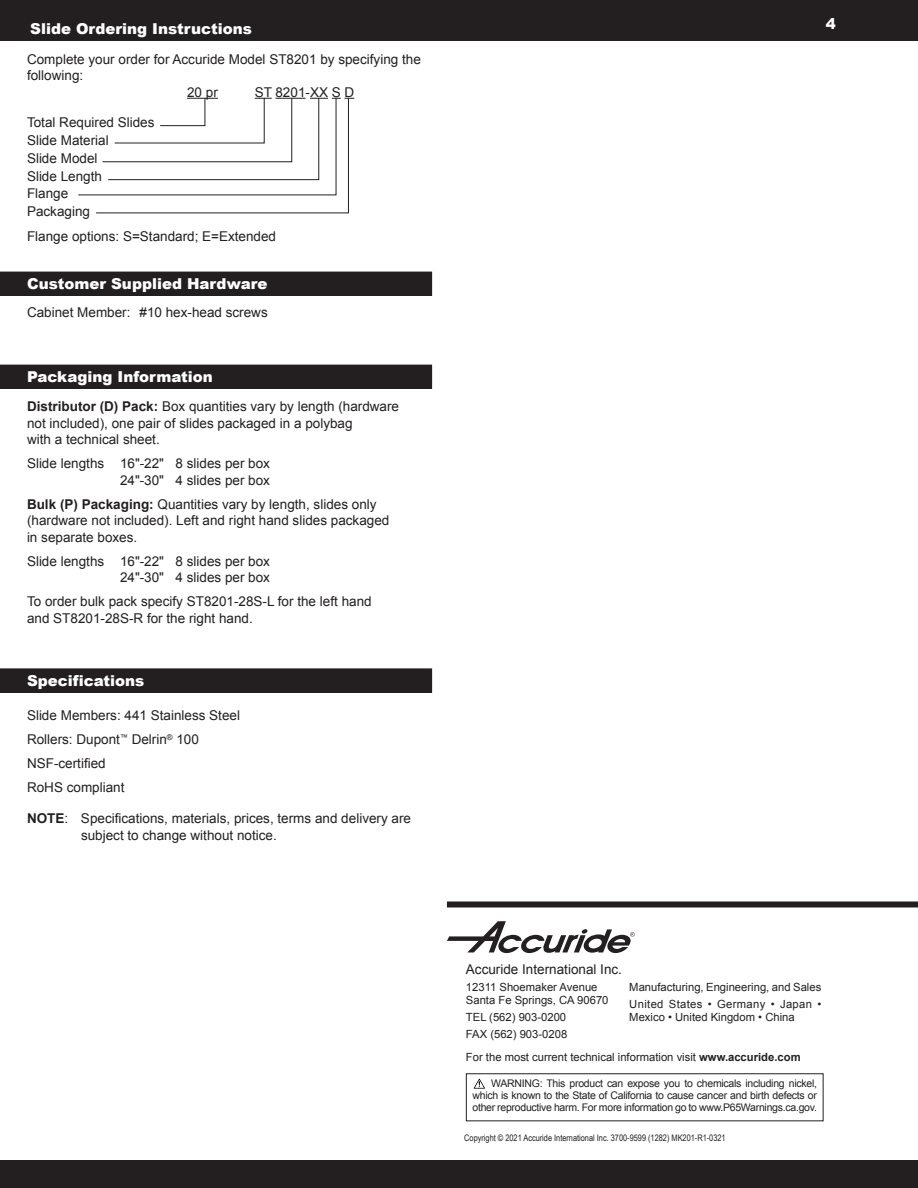
<style>
.page{position:relative;width:918px;height:1188px;background:#fff}
.page>*{position:absolute;margin:0;border:0;box-sizing:border-box;transform-origin:0 0}
.Headers{font:900 15px "Arial";color:#fff}
.Install_Instructions{font:13.5px/16.5px "Arial";color:#231f20}
.note{font:13.5px/16.5px "Arial";color:#231f20}
.Body_text_left_side{font:13.5px "Arial";color:#231f20}
.Address_Text{font:11.25px/13.5px "Arial";color:#231f20}
.Copyright{font:11.25px "Arial";color:#231f20}
.Paragraph_Style_1{font:10.5px/12px "Arial";letter-spacing:-.025em;color:#231f20;text-align:justify}
.Copyright-2{font:9px "Arial Narrow";color:#231f20}
.s1{font-weight:700}
</style>
<div class="page">
<div style="left:0;top:1160px;width:918px;height:28px;background:#231f20"></div>
<div style="left:0;top:0;width:918px;height:41px;background:#231f20"></div>
<div style="left:0;top:272px;width:432px;height:24px;background:#231f20"></div>
<div style="left:0;top:365px;width:432px;height:24px;background:#231f20"></div>
<div style="left:0;top:669px;width:432px;height:24px;background:#231f20"></div>
<div style="left:447px;top:901px;width:471px;height:6px;background:#231f20"></div>
<svg style="left:474px;top:1079px;width:11px;height:10px"></svg>
<div style="left:466px;top:1073px;width:358px;height:48px;border:1px solid #241f21"></div>
<svg style="left:447px;top:921px;width:188px;height:32px"></svg>
<svg style="left:78px;top:97px;width:276px;height:117px"></svg>
<p class="Headers" style="left:30px;top:18px;width:223px">Slide Ordering Instructions</p>
<p class="Install_Instructions" style="left:27px;top:51px;width:395px">Complete your order for Accuride Model ST8201 by specifying the following:</p>
<p class="Install_Instructions" style="left:187px;top:84px;width:32px">20 pr</p>
<p class="Install_Instructions" style="left:255px;top:84px;width:101px">ST 8201-XX S D</p>
<p class="Install_Instructions" style="left:27px;top:114px;width:129px">Total Required Slides</p>
<p class="Install_Instructions" style="left:27px;top:132px;width:83px">Slide Material</p>
<p class="Install_Instructions" style="left:27px;top:150px;width:72px">Slide Model</p>
<p class="Install_Instructions" style="left:27px;top:168px;width:77px">Slide Length<br>Flange</p>
<p class="Install_Instructions" style="left:27px;top:203px;width:65px">Packaging</p>
<p class="Install_Instructions" style="left:27px;top:228px;width:251px">Flange options: S=Standard; E=Extended</p>
<p class="Headers" style="left:27px;top:272px;width:242px">Customer Supplied Hardware</p>
<p class="Body_text_left_side" style="left:27px;top:303px;width:242px">Cabinet Member: #10 hex-head screws</p>
<p class="Headers" style="left:27px;top:365px;width:187px">Packaging Information</p>
<p class="Install_Instructions" style="left:27px;top:398px;width:374px"><span class="s1">Distributor (D) Pack:</span> Box quantities vary by length (hardware not included), one pair of slides packaged in a polybag<br>with a technical sheet.</p>
<p class="Install_Instructions" style="left:27px;top:455px;width:245px;text-align:right">Slide lengths 16"-22" 8 slides per box<br>24"-30" 4 slides per box</p>
<p class="Install_Instructions" style="left:27px;top:496px;width:364px"><span class="s1">Bulk (P) Packaging:</span> Quantities vary by length, slides only (hardware not included). Left and right hand slides packaged in separate boxes.</p>
<p class="Install_Instructions" style="left:27px;top:553px;width:245px;text-align:right">Slide lengths 16"-22" 8 slides per box<br>24"-30" 4 slides per box</p>
<p class="Install_Instructions" style="left:27px;top:593px;width:346px">To order bulk pack specify ST8201-28S-L for the left hand and ST8201-28S-R for the right hand.</p>
<p class="Headers" style="left:27px;top:669px;width:119px">Specifications</p>
<p class="Install_Instructions" style="left:27px;top:708px;width:215px">Slide Members: 441 Stainless Steel</p>
<p class="Install_Instructions" style="left:27px;top:732px;width:173px">Rollers: Dupont<sup>™</sup> Delrin<sup>®</sup> 100</p>
<p class="Install_Instructions" style="left:27px;top:756px;width:80px">NSF-certified</p>
<p class="Install_Instructions" style="left:27px;top:780px;width:99px">RoHS compliant</p>
<p class="note" style="left:81px;top:810px;width:332px;text-indent:-54px"><span class="s1">NOTE</span>: Specifications, materials, prices, terms and delivery are subject to change without notice.</p>
<p class="Headers" style="left:826px;top:13px;width:12px">4</p>
<p class="Install_Instructions" style="left:466px;top:961px;width:158px">Accuride International Inc.</p>
<p class="Address_Text" style="left:466px;top:980px;width:144px">12311 Shoemaker Avenue<br>Santa Fe Springs, CA 90670</p>
<p class="Address_Text" style="left:466px;top:1011px;width:102px">TEL (562) 903-0200</p>
<p class="Address_Text" style="left:466px;top:1027px;width:103px">FAX (562) 903-0208</p>
<p class="Address_Text" style="left:629px;top:980px;width:193px">Manufacturing, Engineering, and Sales</p>
<p class="Address_Text" style="left:629px;top:997px;width:194px">United States • Germany • Japan •<br>Mexico • United Kingdom • China</p>
<p class="Copyright" style="left:466px;top:1050px;width:336px">For the most current technical information visit <span class="s1">www.accuride.com</span></p>
<p class="Paragraph_Style_1" style="left:472px;top:1077px;width:346px;text-indent:19px">WARNING: This product can expose you to chemicals including nickel, which is known to the State of California to cause cancer and birth defects or other reproductive harm. For more information go to www.P65Warnings.ca.gov.</p>
<p class="Copyright-2" style="left:464px;top:1131px;width:263px">Copyright © 2021 Accuride International Inc. 3700-9599 (1282) MK201-R1-0321</p>
</div>
